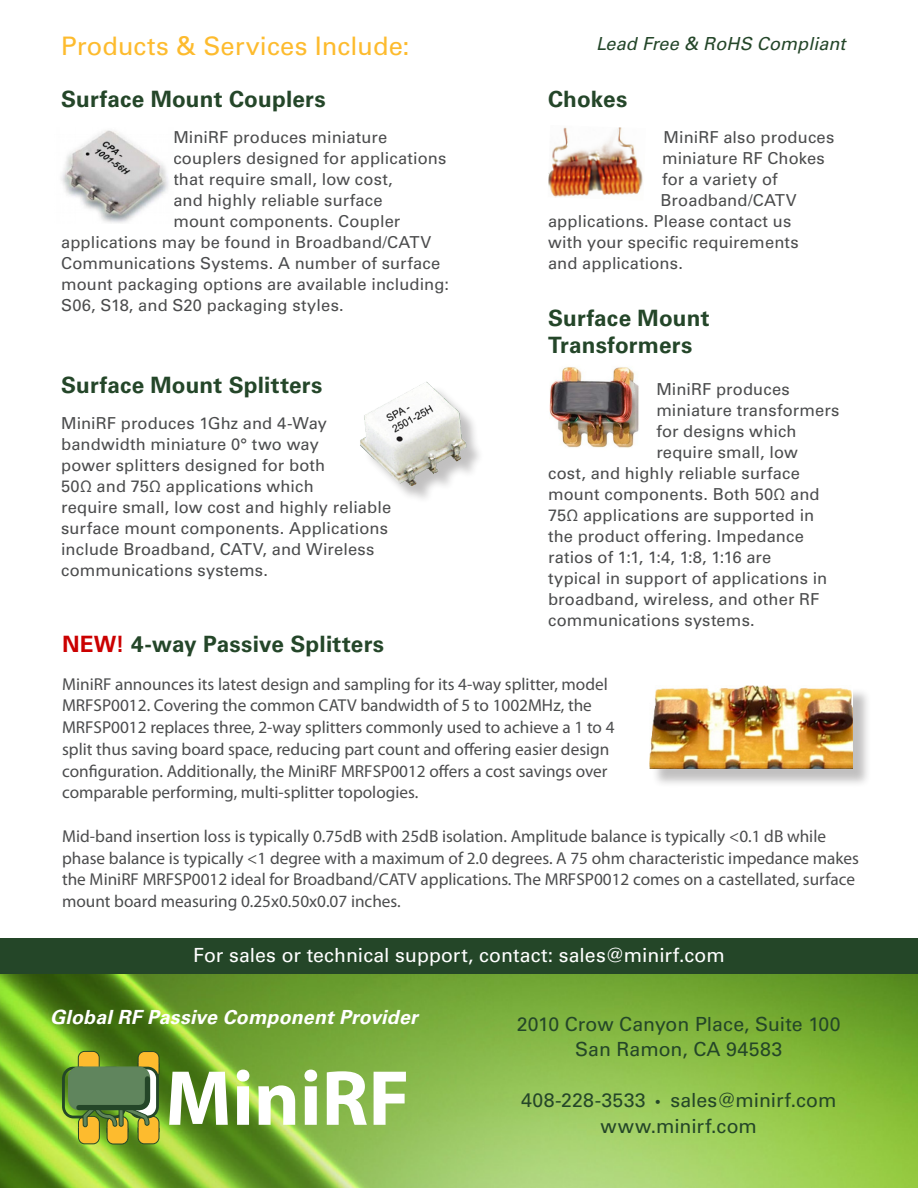
<style>
.page{position:relative;width:918px;height:1188px;background:#fff}
.page>*{position:absolute;margin:0;border:0;box-sizing:border-box;transform-origin:0 0}
.t1{font:25.5px "Univers LT Std";letter-spacing:.005em;color:#fdbb2e}
.t2{font:700 22.5px/27px "Univers LT Std";letter-spacing:.01em;color:#244629}
.t3{font:19.5px "Univers LT Std";color:#244628}
.t4{font:19.5px "Univers LT Std";letter-spacing:.005em;color:#fff}
.t5{font:italic 700 19.5px "Univers LT Std";letter-spacing:.01em;color:#fff}
.t6{font:italic 18px "Univers LT Std";letter-spacing:.005em;color:#244629}
.t7{font:17.25px/21.8px "Myriad Pro";color:#4b4c4d}
.t8{font:16.5px/21px "Univers LT Std";letter-spacing:.005em;color:#4b4c4d}
.s1{color:#cb0000}
.s2{font-family:"Myriad Pro"}
</style>
<div class="page">
<img style="left:0;top:974px;width:918px;height:214px">
<svg style="left:169px;top:1072px;width:59px;height:53px"></svg>
<svg style="left:237px;top:1070px;width:12px;height:55px"></svg>
<svg style="left:258px;top:1085px;width:37px;height:40px"></svg>
<svg style="left:304px;top:1070px;width:13px;height:55px"></svg>
<svg style="left:327px;top:1071px;width:40px;height:54px"></svg>
<svg style="left:374px;top:1072px;width:32px;height:53px"></svg>
<svg style="left:61px;top:1050px;width:99px;height:133px;background:#86a33f"></svg>
<img style="left:549px;top:367px;width:90px;height:81px">
<img style="left:61px;top:130px;width:108px;height:93px">
<div style="left:364px;top:385px;width:121px;height:120px;background:#231f20;opacity:.28"></div>
<img style="left:360px;top:381px;width:110px;height:108px">
<div style="left:651px;top:687px;width:221px;height:101px;background:#231f20;opacity:.28"></div>
<img style="left:649px;top:685px;width:204px;height:84px">
<img style="left:548px;top:127px;width:95px;height:71px">
<div style="left:0;top:938px;width:918px;height:36px;background:#244628"></div>
<p class="t1" style="left:61px;top:31px;width:350px">Products &amp; Services Include:</p>
<p class="t2" style="left:61px;top:86px;width:266px">Surface Mount Couplers</p>
<p class="t8" style="left:173px;top:126px;width:215px">MiniRF produces miniature</p>
<p class="t8" style="left:173px;top:147px;width:275px">couplers designed for applications</p>
<p class="t8" style="left:173px;top:168px;width:221px">that require small, low cost,</p>
<p class="t8" style="left:173px;top:189px;width:211px">and highly reliable surface</p>
<p class="t8" style="left:173px;top:210px;width:229px">mount components. Coupler</p>
<p class="t8" style="left:61px;top:231px;width:372px">applications may be found in Broadband/CATV</p>
<p class="t8" style="left:61px;top:252px;width:381px">Communications Systems. A number of surface</p>
<p class="t8" style="left:61px;top:273px;width:389px">mount packaging options are available including:</p>
<p class="t8" style="left:61px;top:294px;width:284px">S06, S18, and S20 packaging styles.</p>
<p class="t2" style="left:61px;top:372px;width:263px">Surface Mount Splitters</p>
<p class="t8" style="left:61px;top:413px;width:332px">MiniRF produces 1Ghz and 4-Way bandwidth miniature 0° two way<br>power splitters designed for both<br>50Ω and 75Ω applications which<br>require small, low cost and highly reliable surface mount components. Applications include Broadband, CATV, and Wireless communications systems.</p>
<p class="t6" style="left:596px;top:33px;width:251px">Lead Free &amp; RoHS Compliant</p>
<p class="t2" style="left:548px;top:86px;width:81px">Chokes</p>
<p class="t8" style="left:664px;top:126px;width:172px">MiniRF also produces</p>
<p class="t8" style="left:662px;top:147px;width:164px">miniature RF Chokes</p>
<p class="t8" style="left:662px;top:168px;width:117px">for a variety of</p>
<p class="t8" style="left:661px;top:189px;width:138px">Broadband/CATV</p>
<p class="t8" style="left:548px;top:210px;width:245px">applications. Please contact us</p>
<p class="t8" style="left:548px;top:231px;width:252px">with your specific requirements</p>
<p class="t8" style="left:548px;top:252px;width:137px">and applications.</p>
<p class="t2" style="left:548px;top:304px;width:163px">Surface Mount<br>Transformers</p>
<p class="t8" style="left:656px;top:378px;width:135px">MiniRF produces</p>
<p class="t8" style="left:656px;top:399px;width:185px">miniature transformers</p>
<p class="t8" style="left:656px;top:420px;width:142px">for designs which</p>
<p class="t8" style="left:656px;top:441px;width:143px">require small, low</p>
<p class="t8" style="left:548px;top:462px;width:254px">cost, and highly reliable surface</p>
<p class="t8" style="left:548px;top:483px;width:273px">mount components. Both 50Ω and</p>
<p class="t8" style="left:548px;top:504px;width:268px">75Ω applications are supported in</p>
<p class="t8" style="left:548px;top:525px;width:257px">the product offering. Impedance</p>
<p class="t8" style="left:548px;top:546px;width:225px">ratios of 1:1, 1:4, 1:8, 1:16 are</p>
<p class="t8" style="left:548px;top:567px;width:281px">typical in support of applications in</p>
<p class="t8" style="left:548px;top:588px;width:273px">broadband, wireless, and other RF</p>
<p class="t8" style="left:548px;top:609px;width:208px">communications systems.</p>
<p class="t2" style="left:62px;top:631px;width:324px"><span class="s1">NEW!</span> 4-way Passive Splitters</p>
<p class="t7" style="left:62px;top:673px;width:554px">MiniRF announces its latest design and sampling for its 4-way splitter, model MRFSP0012. Covering the common CATV bandwidth of 5 to 1002MHz, the MRFSP0012 replaces three, 2-way splitters commonly used to achieve a 1 to 4 split thus saving board space, reducing part count and offering easier design configuration. Additionally, the MiniRF MRFSP0012 offers a cost savings over comparable performing, multi-splitter topologies.</p>
<p class="t7" style="left:62px;top:825px;width:798px">Mid-band insertion loss is typically 0.75dB with 25dB isolation. Amplitude balance is typically &lt;0.1 dB while phase balance is typically &lt;1 degree with a maximum of 2.0 degrees. A 75 ohm characteristic impedance makes the MiniRF MRFSP0012 ideal for Broadband/CATV applications. The MRFSP0012 comes on a castellated, surface mount board measuring 0.25x0.50x0.07 inches.</p>
<p class="t4" style="left:193px;top:944px;width:533px">For sales or technical support, contact: sales@minirf.com</p>
<p class="t5" style="left:50px;top:1005px;width:369px">Global RF Passive Component Provider</p>
<p class="t3" style="left:517px;top:1012px;width:325px">2010 Crow Canyon Place, Suite 100</p>
<p class="t3" style="left:575px;top:1038px;width:209px">San Ramon, CA 94583</p>
<p class="t3" style="left:521px;top:1089px;width:317px">408-228-3533 <span class="s2">•</span> sales@minirf.com</p>
<p class="t3" style="left:601px;top:1114px;width:158px">www.minirf.com</p>
</div>
